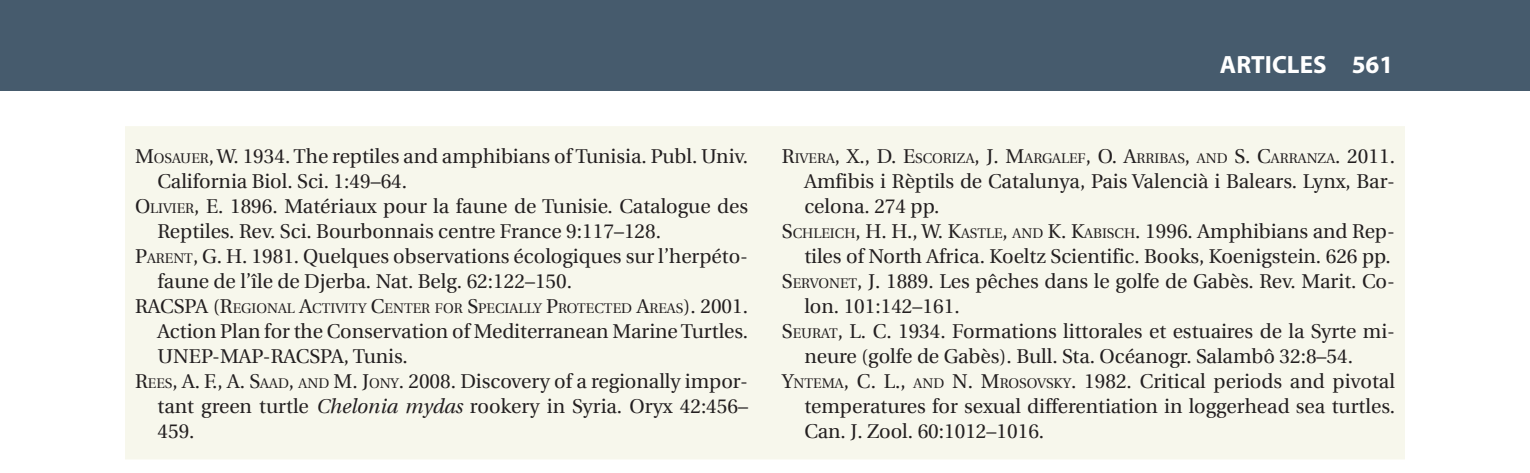
<style>
.page{position:relative;width:1530px;height:473px;background:#fff}
.page>*{position:absolute;margin:0;border:0;box-sizing:border-box;transform-origin:0 0}
.t1{font:700 25px "Myriad Pro";color:#fff}
.LitCited{font:20px/25px "Utopia";color:#231f20}
.LitCited-2{font:20px "Utopia";color:#231f20}
.LitCited-3{font:14px "Utopia";color:#231f20}
.s1{font-style:inherit}
.s2{font-size:14px}
.s3{font-size:20px}
.s4{font-style:italic}
</style>
<div class="page">
<div style="left:0;top:0;width:1530px;height:90px;background:#465b6d"></div>
<div style="left:125px;top:126px;width:1280px;height:333px;background:#f7f7ec"></div>
<p class="LitCited" style="left:158px;top:144px;width:592px;text-indent:-22px"><span class="s1">M</span><span class="s2">OSAUER</span><span class="s1">, W. 1934</span>. The reptiles and amphibians of Tunisia. Publ. Univ.<br>California Biol. Sci. 1:49–64.</p>
<p class="LitCited" style="left:158px;top:194px;width:592px;text-indent:-22px"><span class="s1">O</span><span class="s2">LIVIER</span><span class="s1">, E. 1896</span>. Matériaux pour la faune de Tunisie. Catalogue des<br>Reptiles. Rev. Sci. Bourbonnais centre France 9:117–128.</p>
<p class="LitCited" style="left:158px;top:244px;width:592px;text-indent:-22px"><span class="s1">P</span><span class="s2">ARENT</span><span class="s1">, G. H. 1981</span>. Quelques observations écologiques sur l’herpéto&shy;faune de l’île de Djerba. Nat. Belg. 62:122–150.</p>
<p class="LitCited-2" style="left:135px;top:295px;width:14px">RACS</p>
<p class="LitCited-3" style="left:185px;top:300px;width:565px"><span class="s3">PA (R</span>EGIONAL <span class="s3">A</span>CTIVITY <span class="s3">C</span>ENTER FOR <span class="s3">S</span>PECIALLY <span class="s3">P</span>ROTECTED <span class="s3">A</span>REAS<span class="s3">). 2001</span><span class="s3">.</span></p>
<p class="LitCited" style="left:158px;top:319px;width:592px">Action Plan for the Conservation of Mediterranean Marine Turtles.<br>UNEP-MAP-RACSPA, Tunis.</p>
<p class="LitCited" style="left:158px;top:369px;width:592px;text-align:justify;text-indent:-22px"><span class="s1">R</span><span class="s2">EES</span><span class="s1">, A. F., A. S</span><span class="s2">AAD</span><span class="s1">,</span> <span class="s2">AND</span> <span class="s1">M. J</span><span class="s2">ONY</span><span class="s1">. 2008</span>. Discovery of a regionally impor&shy;tant green turtle <span class="s4">Chelonia mydas</span> rookery in Syria. Oryx 42:456– 459.</p>
<p class="t1" style="left:1220px;top:48px;width:175px">ARTICLES 561</p>
<p class="LitCited-3" style="left:782px;top:150px;width:615px"><span class="s3">R</span>IVERA<span class="s3">, X., D. E</span>SCORIZA<span class="s3">, J. M</span>ARGALEF<span class="s3">, O. A</span>RRIBAS<span class="s3">,</span> AND <span class="s3">S. C</span>ARRANZA<span class="s3">. 2011</span><span class="s3">.</span></p>
<p class="LitCited" style="left:804px;top:169px;width:592px">Amfibis i Rèptils de Catalunya, Pais Valencià i Balears. Lynx, Bar&shy;celona. 274 pp.</p>
<p class="LitCited-3" style="left:782px;top:225px;width:615px"><span class="s3">S</span>CHLEICH<span class="s3">, H. H., W. K</span>ASTLE<span class="s3">,</span> AND <span class="s3">K. K</span>ABISCH<span class="s3">. 1996</span><span class="s3">. Amphibians and Rep-</span></p>
<p class="LitCited" style="left:804px;top:244px;width:588px">tiles of North Africa. Koeltz Scientific. Books, Koenigstein. 626 pp.</p>
<p class="LitCited" style="left:804px;top:269px;width:592px;text-indent:-22px"><span class="s1">S</span><span class="s2">ERVONET</span><span class="s1">, J. 1889</span>. Les pêches dans le golfe de Gabès. Rev. Marit. Co&shy;lon. 101:142–161.</p>
<p class="LitCited" style="left:804px;top:319px;width:592px;text-indent:-22px"><span class="s1">S</span><span class="s2">EURAT</span><span class="s1">, L. C. 1934</span>. Formations littorales et estuaires de la Syrte mi&shy;neure (golfe de Gabès). Bull. Sta. Océanogr. Salambô 32:8–54.</p>
<p class="LitCited" style="left:804px;top:369px;width:592px;text-align:justify;text-indent:-22px"><span class="s1">Y</span><span class="s2">NTEMA</span><span class="s1">, C. L.,</span> <span class="s2">AND</span> <span class="s1">N. M</span><span class="s2">ROSOVSKY</span><span class="s1">. 1982</span>. Critical periods and pivotal temperatures for sexual differentiation in loggerhead sea turtles.<br>Can. J. Zool. 60:1012–1016.</p>
</div>
